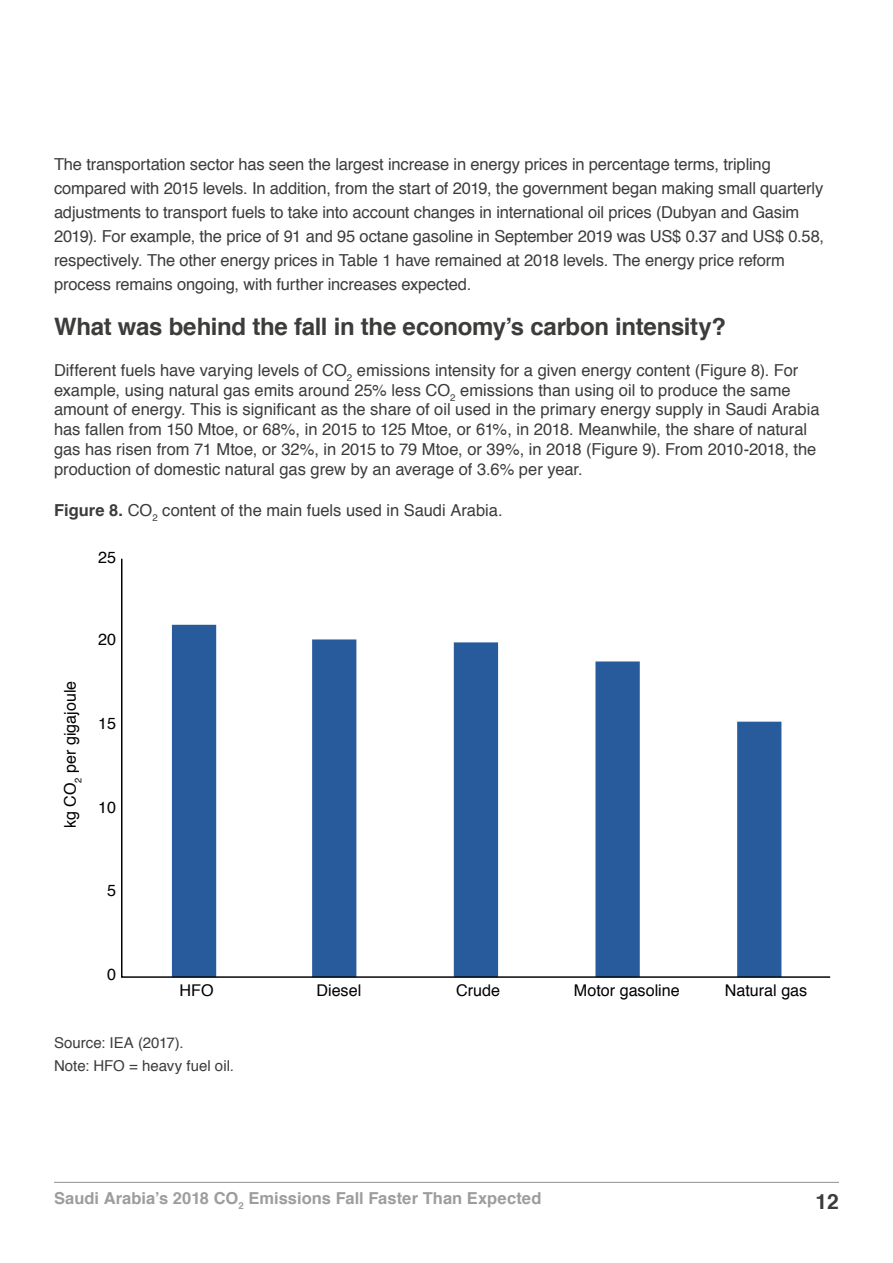
<style>
.page{position:relative;width:893px;height:1263px;background:#fff}
.page>*{position:absolute;margin:0;border:0;box-sizing:border-box;transform-origin:0 0}
.t1{font:700 24px "Helvetica";letter-spacing:-.01em;color:#3c3c3b}
.t2{font:700 21px "Helvetica";color:#3c3c3b}
.t3{font:16.5px/24px "Helvetica";letter-spacing:-.005em;color:#3c3c3b}
.t4{font:700 16.5px "Helvetica";letter-spacing:.005em;color:#9d9d9c}
.t5{font:16.2px "Helvetica";color:#000}
.t6{font:15px/22.8px "Helvetica";color:#3c3c3b}
.s1{font-weight:700}
</style>
<div class="page">
<hr style="left:54px;top:1182px;width:785px;height:1px;background:#9d9d9c">
<svg style="left:121px;top:558px;width:710px;height:420px"></svg>
<p class="t3" style="left:54px;top:152px;width:772px">The transportation sector has seen the largest increase in energy prices in percentage terms, tripling compared with 2015 levels. In addition, from the start of 2019, the government began making small quarterly adjustments to transport fuels to take into account changes in international oil prices (Dubyan and Gasim 2019). For example, the price of 91 and 95 octane gasoline in September 2019 was US$ 0.37 and US$ 0.58, respectively. The other energy prices in Table 1 have remained at 2018 levels. The energy price reform process remains ongoing, with further increases expected.</p>
<h1 class="t1" style="left:54px;top:307px;width:674px">What was behind the fall in the economy’s carbon intensity?</h1>
<p class="t3" style="left:54px;top:361px;width:767px;line-height:19.8px">Different fuels have varying levels of CO<sub>2</sub> emissions intensity for a given energy content (Figure 8). For example, using natural gas emits around 25% less CO<sub>2</sub> emissions than using oil to produce the same amount of energy. This is significant as the share of oil used in the primary energy supply in Saudi Arabia has fallen from 150 Mtoe, or 68%, in 2015 to 125 Mtoe, or 61%, in 2018. Meanwhile, the share of natural gas has risen from 71 Mtoe, or 32%, in 2015 to 79 Mtoe, or 39%, in 2018 (Figure 9). From 2010-2018, the production of domestic natural gas grew by an average of 3.6% per year.</p>
<p class="t3" style="left:54px;top:499px;width:450px"><span class="s1">Figure 8.</span> CO<sub>2</sub> content of the main fuels used in Saudi Arabia.</p>
<p class="t5" style="left:98px;top:545px;width:19px">25</p>
<p class="t5" style="left:58px;top:828px;width:149px;rotate:-90deg">kg CO<sub>2</sub> per gigajoule</p>
<p class="t5" style="left:98px;top:627px;width:19px">20</p>
<p class="t5" style="left:98px;top:711px;width:19px">15</p>
<p class="t5" style="left:98px;top:794px;width:19px">10</p>
<p class="t5" style="left:107px;top:878px;width:10px">5</p>
<p class="t5" style="left:107px;top:962px;width:10px">0</p>
<p class="t5" style="left:180px;top:978px;width:36px">HFO</p>
<p class="t5" style="left:316px;top:978px;width:46px">Diesel</p>
<p class="t5" style="left:456px;top:978px;width:45px">Crude</p>
<p class="t5" style="left:574px;top:978px;width:107px">Motor gasoline</p>
<p class="t5" style="left:725px;top:978px;width:84px">Natural gas</p>
<p class="t6" style="left:54px;top:1032px;width:182px">Source: IEA (2017).<br>Note: HFO = heavy fuel oil.</p>
<p class="t4" style="left:54px;top:1184px;width:489px">Saudi Arabia’s 2018 CO<sub>2</sub> Emissions Fall Faster Than Expected</p>
<p class="t2" style="left:816px;top:1185px;width:25px">12</p>
</div>
